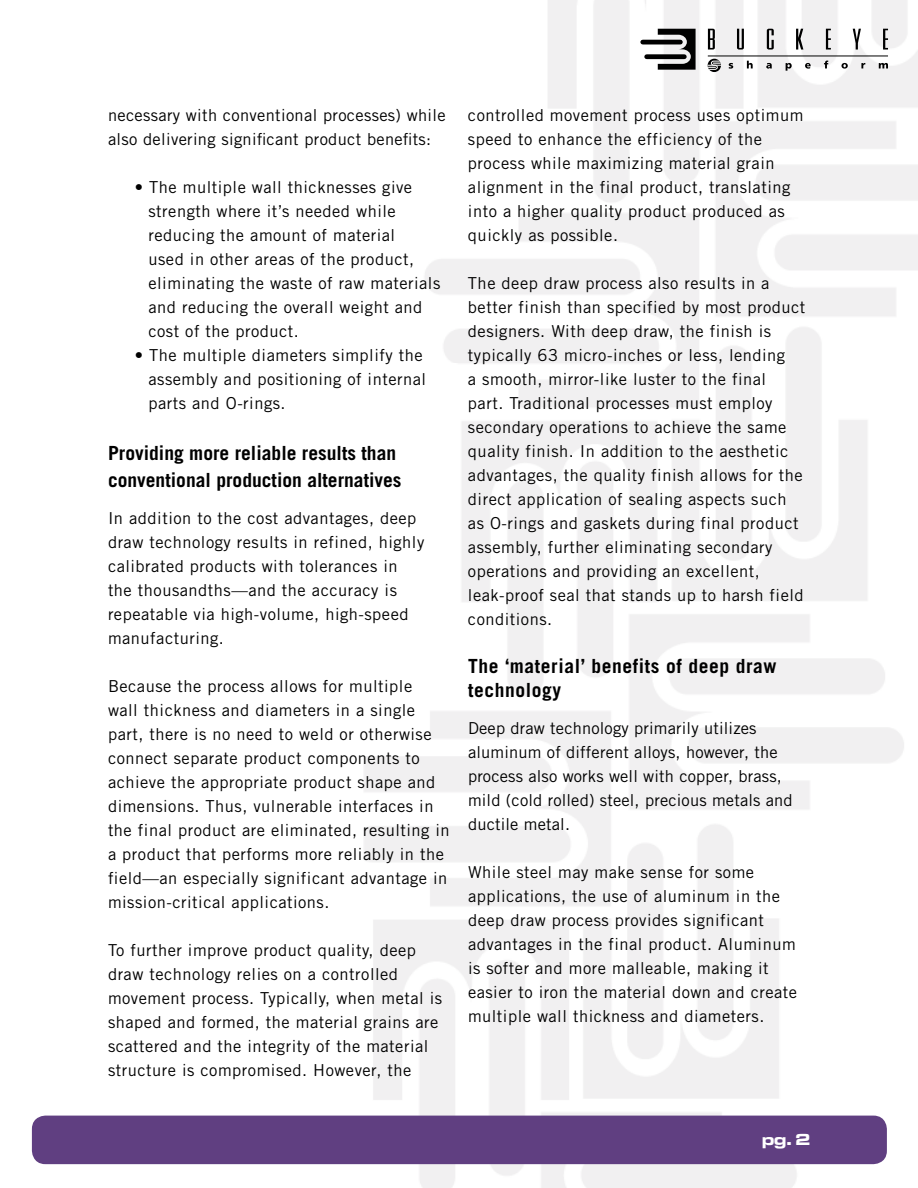
<style>
.page{position:relative;width:918px;height:1188px;background:#fff}
.page>*{position:absolute;margin:0;border:0;box-sizing:border-box;transform-origin:0 0}
.t1{font:700 19.5px/27px "Trade Gothic";color:#000}
.t2{font:700 19.5px/24px "Trade Gothic";letter-spacing:.03em;color:#000}
.t3{font:16.5px/24px "Trade Gothic";letter-spacing:.03em;color:#000}
.t4{font:16.5px/24px "Trade Gothic";letter-spacing:.01em;color:#000}
.t5{font:16.5px "Microgramma D Bold Exte";color:#fff}
</style>
<div class="page">
<img style="left:363px;top:0;width:555px;height:1188px">
<div style="left:32px;top:1116px;width:855px;height:48px;background:#603f81;border-radius:14px"></div>
<svg style="left:708px;top:59px;width:13px;height:13px"></svg>
<svg style="left:708px;top:61px;width:13px;height:9px"></svg>
<svg style="left:708px;top:29px;width:7px;height:21px"></svg>
<svg style="left:737px;top:29px;width:7px;height:21px"></svg>
<svg style="left:767px;top:29px;width:7px;height:21px"></svg>
<svg style="left:796px;top:29px;width:7px;height:21px"></svg>
<svg style="left:826px;top:29px;width:5px;height:21px"></svg>
<svg style="left:853px;top:29px;width:8px;height:21px"></svg>
<svg style="left:883px;top:29px;width:5px;height:21px"></svg>
<hr style="left:708px;top:56px;width:180px;height:1px;background:#000">
<svg style="left:729px;top:63px;width:4px;height:6px"></svg>
<svg style="left:747px;top:61px;width:6px;height:7px"></svg>
<svg style="left:766px;top:63px;width:6px;height:6px"></svg>
<svg style="left:786px;top:63px;width:6px;height:8px"></svg>
<svg style="left:805px;top:63px;width:6px;height:6px"></svg>
<svg style="left:824px;top:61px;width:4px;height:7px"></svg>
<svg style="left:841px;top:63px;width:7px;height:6px"></svg>
<svg style="left:861px;top:63px;width:4px;height:5px"></svg>
<svg style="left:879px;top:63px;width:9px;height:5px"></svg>
<svg style="left:658px;top:29px;width:38px;height:41px"></svg>
<hr style="left:643px;top:40px;width:37px;height:4px;background:#000">
<div style="left:647px;top:54px;width:37px;height:5px;background:#000"></div>
<p class="t3" style="left:108px;top:103px;width:339px">necessary with conventional processes) while also delivering significant product benefits:</p>
<p class="t3" style="left:148px;top:175px;width:293px;text-indent:-13px">• The multiple wall thicknesses give strength where it’s needed while reducing the amount of material<br>used in other areas of the product, eliminating the waste of raw materials and reducing the overall weight and cost of the product.</p>
<p class="t3" style="left:148px;top:343px;width:279px;text-indent:-13px">• The multiple diameters simplify the assembly and positioning of internal parts and O-rings.</p>
<p class="t1" style="left:108px;top:439px;width:295px">Providing more reliable results than conventional production alternatives</p>
<p class="t3" style="left:108px;top:506px;width:318px">In addition to the cost advantages, deep draw technology results in refined, highly calibrated products with tolerances in the thousandths—and the accuracy is repeatable via high-volume, high-speed manufacturing.</p>
<p class="t3" style="left:108px;top:674px;width:343px">Because the process allows for multiple<br>wall thickness and diameters in a single part, there is no need to weld or otherwise connect separate product components to achieve the appropriate product shape and dimensions. Thus, vulnerable interfaces in the final product are eliminated, resulting in a product that performs more reliably in the field—an especially significant advantage in mission-critical applications.</p>
<p class="t3" style="left:108px;top:938px;width:336px">To further improve product quality, deep draw technology relies on a controlled movement process. Typically, when metal is shaped and formed, the material grains are scattered and the integrity of the material structure is compromised. However, the</p>
<p class="t3" style="left:468px;top:103px;width:337px">controlled movement process uses optimum speed to enhance the efficiency of the process while maximizing material grain alignment in the final product, translating into a higher quality product produced as quickly as possible.</p>
<p class="t3" style="left:468px;top:271px;width:339px">The deep draw process also results in a better finish than specified by most product designers. With deep draw, the finish is typically 63 micro-inches or less, lending<br>a smooth, mirror-like luster to the final part. Traditional processes must employ secondary operations to achieve the same quality finish. In addition to the aesthetic advantages, the quality finish allows for the direct application of sealing aspects such as O-rings and gaskets during final product assembly, further eliminating secondary operations and providing an excellent, leak-proof seal that stands up to harsh field conditions.</p>
<p class="t2" style="left:468px;top:654px;width:310px">The ‘material’ benefits of deep draw technology</p>
<p class="t4" style="left:468px;top:716px;width:326px">Deep draw technology primarily utilizes aluminum of different alloys, however, the process also works well with copper, brass, mild (cold rolled) steel, precious metals and ductile metal.</p>
<p class="t3" style="left:468px;top:860px;width:331px">While steel may make sense for some applications, the use of aluminum in the deep draw process provides significant advantages in the final product. Aluminum is softer and more malleable, making it easier to iron the material down and create multiple wall thickness and diameters.</p>
<p class="t5" style="left:762px;top:1129px;width:49px">pg. 2</p>
</div>
